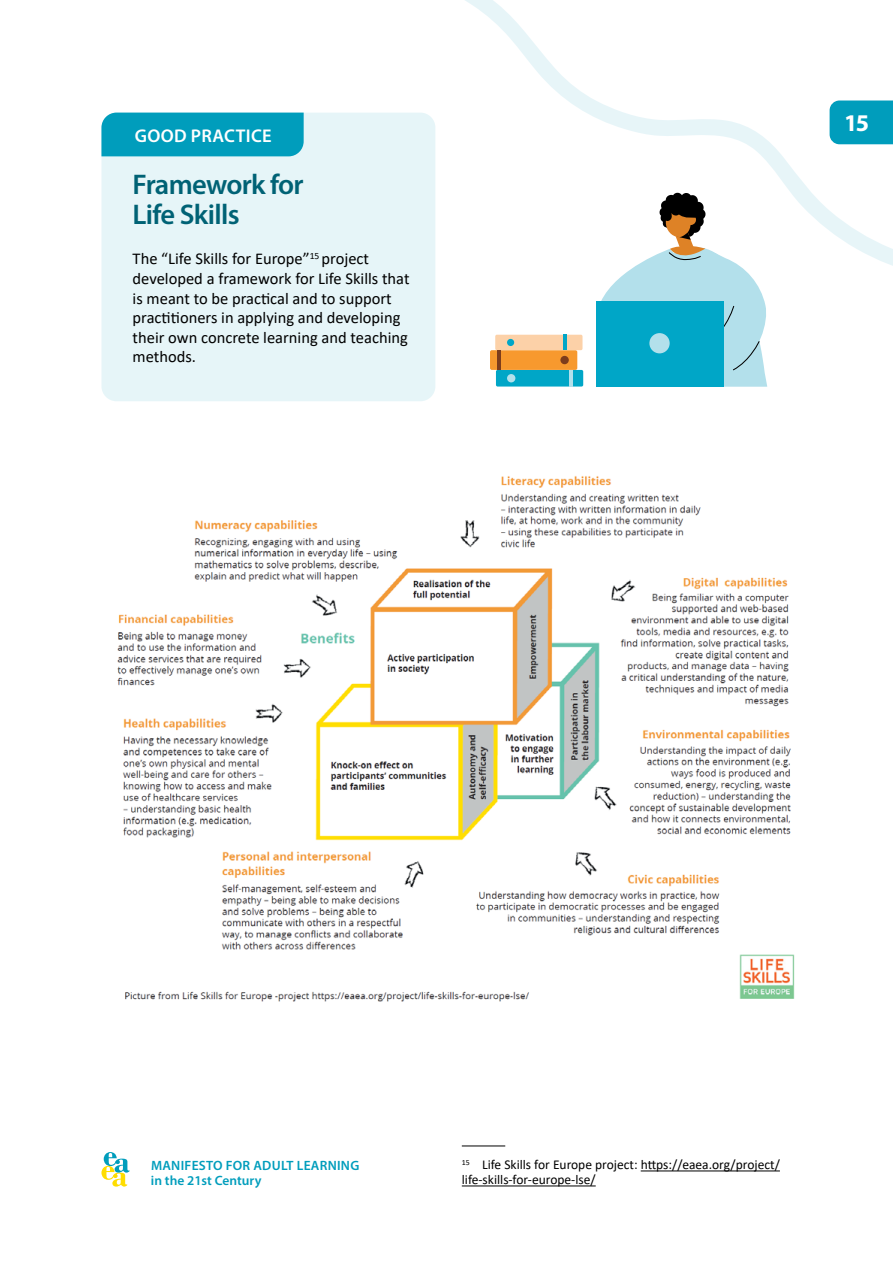
<style>
.page{position:relative;width:893px;height:1263px;background:#fff}
.page>*{position:absolute;margin:0;border:0;box-sizing:border-box;transform-origin:0 0}
.t1{font:600 28.5px/30px "Myriad Pro";letter-spacing:-.025em;color:#006275}
.t2{font:700 24px "Myriad Pro";color:#fff}
.t3{font:600 18.45px "Myriad Pro";letter-spacing:.02em;color:#fff}
.t4{font:16.5px/19.5px "Calibri";color:#000}
.t5{font:13.5px/15px "Calibri";color:#000}
.t6{font:600 13.5px/15px "Myriad Pro";letter-spacing:.02em;color:#009dbc}
</style>
<div class="page">
<svg style="left:101px;top:1152px;width:29px;height:34px"></svg>
<svg style="left:180px;top:0;width:713px;height:357px"></svg>
<hr style="left:641px;top:1170px;width:139px;height:1px;background:#000">
<hr style="left:462px;top:1185px;width:134px;height:1px;background:#000">
<hr style="left:462px;top:1145px;width:43px;height:1px;background:#000">
<div style="left:830px;top:101px;width:63px;height:43px;background:#009dbc"></div>
<img style="left:117px;top:476px;width:678px;height:526px">
<div style="left:101px;top:113px;width:334px;height:288px;background:#e6f5f8;border-radius:15px"></div>
<svg style="left:601px;top:191px;width:168px;height:196px"></svg>
<div style="left:596px;top:301px;width:127px;height:86px;background:#00a6c7"></div>
<div style="left:649px;top:333px;width:21px;height:20px;background:#b3e0eb;border-radius:50%"></div>
<div style="left:496px;top:370px;width:87px;height:17px;background:#00a6c7;border-radius:2px"></div>
<div style="left:490px;top:350px;width:87px;height:20px;background:#f7992e;border-radius:2px"></div>
<div style="left:495px;top:335px;width:87px;height:15px;background:#fcd1a8;border-radius:2px"></div>
<hr style="left:497px;top:350px;width:3px;height:20px;background:#7d3d1c">
<hr style="left:563px;top:335px;width:4px;height:15px;background:#00a6c7">
<hr style="left:569px;top:370px;width:3px;height:17px;background:#b3e0eb">
<div style="left:507px;top:374px;width:8px;height:8px;background:#b3e0eb;border-radius:50%"></div>
<div style="left:507px;top:339px;width:7px;height:7px;background:#00a6c7;border-radius:50%"></div>
<div style="left:560px;top:356px;width:9px;height:8px;background:#7d3d1c;border-radius:50%"></div>
<div style="left:101px;top:113px;width:203px;height:43px;background:#009dbc"></div>
<p class="t3" style="left:135px;top:124px;width:139px">GOOD PRACTICE</p>
<h1 class="t1" style="left:133px;top:169px;width:173px">Framework for<br>Life Skills</h1>
<p class="t4" style="left:133px;top:249px;width:278px">The “Life Skills for Europe”<sup>15</sup> project developed a framework for Life Skills that is meant to be practical and to support practitioners in applying and developing their own concrete learning and teaching methods.</p>
<h2 class="t2" style="left:844px;top:107px;width:27px">15</h2>
<p class="t6" style="left:151px;top:1157px;width:210px">MANIFESTO FOR ADULT LEARNING in the 21st Century</p>
<p class="t5" style="left:462px;top:1157px;width:320px"><sup>15</sup> Life Skills for Europe project: https://eaea.org/project/ life-skills-for-europe-lse/</p>
</div>
